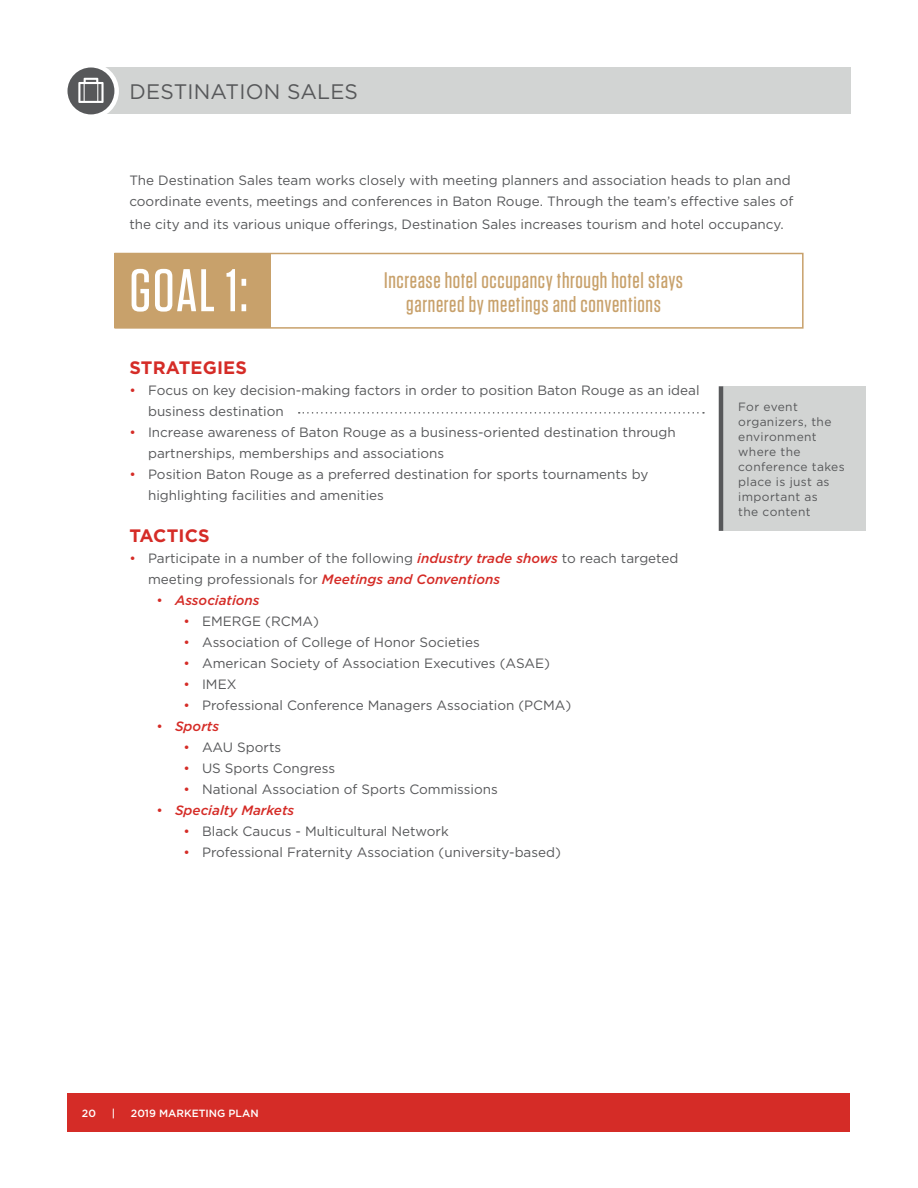
<style>
.page{position:relative;width:918px;height:1188px;background:#fff}
.page>*{position:absolute;margin:0;border:0;box-sizing:border-box;transform-origin:0 0}
.t1{font:500 60px "Tungsten";color:#fff}
.t2{font:500 22.5px/24px "Tungsten";letter-spacing:.03em;color:#c8a16b;text-align:center}
.t3{font:21px "Gotham";letter-spacing:.01em;color:#57585a}
.t4{font:700 18px "Gotham";letter-spacing:.01em;color:#d52c27}
.t5{font:13.5px/21px "Gotham";color:#57585a}
.t6{font:italic 500 13.5px "Gotham";color:#d52c27}
.t7{font:12px/15px "Gotham";letter-spacing:.03em;color:#57585a}
.t8{font:500 10.5px "Gotham";color:#fff}
.s1{color:#d52c27}
.s2{font-weight:500;font-style:italic;color:#d52c27}
.s3{font-weight:400;font-style:normal}
</style>
<div class="page">
<div style="left:68px;top:1093px;width:782px;height:39px;background:#d52c27"></div>
<div style="left:114px;top:253px;width:690px;height:76px;background:#fff;border:2px solid #c8a16b"></div>
<div style="left:114px;top:254px;width:157px;height:74px;background:#c8a16b"></div>
<div style="left:91px;top:68px;width:759px;height:46px;background:#d2d4d3"></div>
<svg style="left:65px;top:65px;width:52px;height:52px"></svg>
<div style="left:63px;top:63px;width:56px;height:56px;border:4px solid #fff;border-radius:50%"></div>
<svg style="left:299px;top:412px;width:405px;height:2px"></svg>
<div style="left:723px;top:386px;width:142px;height:145px;background:#d2d4d3"></div>
<hr style="left:719px;top:386px;width:4px;height:145px;background:#57585a">
<svg style="left:78px;top:78px;width:26px;height:25px"></svg>
<h3 class="t3" style="left:129px;top:78px;width:230px">DESTINATION SALES</h3>
<p class="t5" style="left:129px;top:170px;width:666px">The Destination Sales team works closely with meeting planners and association heads to plan and coordinate events, meetings and conferences in Baton Rouge. Through the team’s effective sales of</p>
<p class="t5" style="left:129px;top:213px;width:656px">the city and its various unique offerings, Destination Sales increases tourism and hotel occupancy.</p>
<h1 class="t1" style="left:129px;top:259px;width:120px">GOAL 1:</h1>
<h2 class="t2" style="left:384px;top:268px;width:300px">Increase hotel occupancy through hotel stays garnered by meetings and conventions</h2>
<h3 class="t4" style="left:129px;top:356px;width:119px">STRATEGIES</h3>
<p class="t5" style="left:148px;top:380px;width:553px;text-indent:-19px"><span class="s1">•</span> Focus on key decision-making factors in order to position Baton Rouge as an ideal business destination</p>
<p class="t5" style="left:148px;top:422px;width:529px;text-indent:-19px"><span class="s1">•</span> Increase awareness of Baton Rouge as a business-oriented destination through partnerships, memberships and associations</p>
<p class="t5" style="left:148px;top:464px;width:502px;text-indent:-19px"><span class="s1">•</span> Position Baton Rouge as a preferred destination for sports tournaments by highlighting facilities and amenities</p>
<h3 class="t4" style="left:129px;top:524px;width:82px">TACTICS</h3>
<p class="t5" style="left:148px;top:548px;width:532px;text-indent:-19px"><span class="s1">•</span> Participate in a number of the following <span class="s2">industry trade shows</span> to reach targeted meeting professionals for <span class="s2">Meetings and Conventions</span></p>
<p class="t6" style="left:156px;top:592px;width:105px"><span class="s3">•</span> Associations</p>
<p class="t5" style="left:183px;top:611px;width:137px"><span class="s1">•</span> EMERGE (RCMA)</p>
<p class="t5" style="left:183px;top:632px;width:298px"><span class="s1">•</span> Association of College of Honor Societies</p>
<p class="t5" style="left:183px;top:653px;width:368px"><span class="s1">•</span> American Society of Association Executives (ASAE)</p>
<p class="t5" style="left:183px;top:674px;width:55px"><span class="s1">•</span> IMEX</p>
<p class="t5" style="left:183px;top:695px;width:390px"><span class="s1">•</span> Professional Conference Managers Association (PCMA)</p>
<p class="t6" style="left:156px;top:718px;width:64px"><span class="s3">•</span> Sports</p>
<p class="t5" style="left:183px;top:737px;width:99px"><span class="s1">•</span> AAU Sports</p>
<p class="t5" style="left:183px;top:758px;width:153px"><span class="s1">•</span> US Sports Congress</p>
<p class="t5" style="left:183px;top:779px;width:316px"><span class="s1">•</span> National Association of Sports Commissions</p>
<p class="t6" style="left:156px;top:802px;width:139px"><span class="s3">•</span> Specialty Markets</p>
<p class="t5" style="left:183px;top:821px;width:267px"><span class="s1">•</span> Black Caucus - Multicultural Network</p>
<p class="t5" style="left:183px;top:842px;width:379px"><span class="s1">•</span> Professional Fraternity Association (university-based)</p>
<p class="t7" style="left:738px;top:399px;width:108px">For event organizers, the environment where the conference takes place is just as important as<br>the content</p>
<p class="t8" style="left:82px;top:1106px;width:16px">20</p>
<p class="t8" style="left:112px;top:1106px;width:5px">|</p>
<p class="t8" style="left:131px;top:1106px;width:129px">2019 MARKETING PLAN</p>
</div>
